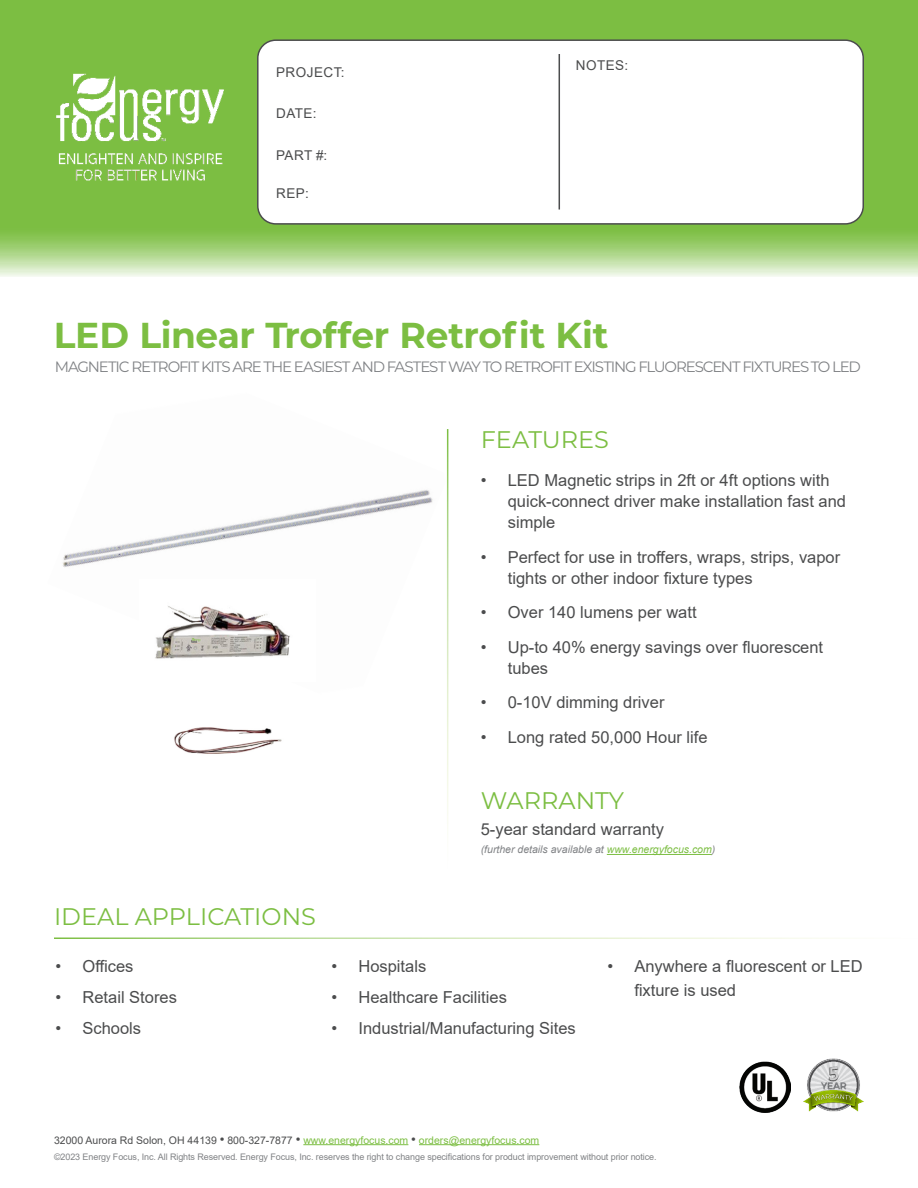
<style>
.page{position:relative;width:918px;height:1188px;background:#fff}
.page>*{position:absolute;margin:0;border:0;box-sizing:border-box;transform-origin:0 0}
.t1{font:700 36px "Montserrat";letter-spacing:-.01em;color:#7cbe42}
.Section_Header{font:24px "Montserrat";color:#7cbe42}
.Application_Bullets{font:16.5px/21px "Arial";color:#4b4c4d}
.Sub_Header{font:15px "Montserrat";letter-spacing:-.075em;color:#808285}
.Notes_Text{font:13.5px "Arial";letter-spacing:.035em;color:#4b4c4d}
.t2{font:10.5px "Arial";color:#7cbe42}
.Footnote{font:italic 10.5px "Arial";color:#808285}
.t3{font:9px "Arial";letter-spacing:-.01em;color:#808285}
.s1{color:#7cbe42}
.s2{color:#4b4c4d}
.s3{font-size:13.5px;color:#4b4c4d}
</style>
<div class="page">
<hr style="left:303px;top:1144px;width:105px;height:1px;background:#7cbe42">
<hr style="left:419px;top:1144px;width:120px;height:1px;background:#7cbe42">
<svg style="left:0;top:0;width:918px;height:277px;background:#8fc75d"></svg>
<img style="left:803px;top:1059px;width:61px;height:53px">
<div style="left:258px;top:40px;width:605px;height:184px;background:#fff;border-radius:18px"></div>
<div style="left:257px;top:39px;width:607px;height:186px;border:2px solid #4b4c4d;border-radius:18px"></div>
<hr style="left:559px;top:54px;width:1px;height:156px;background:#4b4c4d">
<img style="left:49px;top:67px;width:179px;height:123px">
<hr style="left:607px;top:854px;width:105px;height:1px;background:#7cbe42">
<img style="left:63px;top:429px;width:386px;height:279px">
<img style="left:139px;top:579px;width:177px;height:103px">
<img style="left:157px;top:707px;width:141px;height:47px">
<img style="left:740px;top:1062px;width:51px;height:50px">
<p class="Notes_Text" style="left:276px;top:63px;width:70px">PROJECT:</p>
<p class="Notes_Text" style="left:276px;top:104px;width:42px">DATE:</p>
<p class="Notes_Text" style="left:276px;top:146px;width:53px">PART #:</p>
<p class="Notes_Text" style="left:276px;top:184px;width:34px">REP:</p>
<p class="Notes_Text" style="left:576px;top:56px;width:54px">NOTES:</p>
<p class="t1" style="left:54px;top:309px;width:556px">LED Linear Troffer Retrofit Kit</p>
<p class="Sub_Header" style="left:55px;top:356px;width:807px">MAGNETIC RETROFIT KITS ARE THE EASIEST AND FASTEST WAY TO RETROFIT EXISTING FLUORESCENT FIXTURES TO LED</p>
<p class="Section_Header" style="left:481px;top:423px;width:130px">FEATURES</p>
<p class="Application_Bullets" style="left:508px;top:470px;width:340px;text-indent:-27px">• LED Magnetic strips in 2ft or 4ft options with quick-connect driver make installation fast and simple</p>
<p class="Application_Bullets" style="left:508px;top:546px;width:334px;text-indent:-27px">• Perfect for use in troffers, wraps, strips, vapor tights or other indoor fixture types</p>
<p class="Application_Bullets" style="left:481px;top:602px;width:217px">• Over 140 lumens per watt</p>
<p class="Application_Bullets" style="left:508px;top:636px;width:317px;text-indent:-27px">• Up-to 40% energy savings over fluorescent tubes</p>
<p class="Application_Bullets" style="left:481px;top:692px;width:185px">• 0-10V dimming driver</p>
<p class="Application_Bullets" style="left:481px;top:726px;width:228px">• Long rated 50,000 Hour life</p>
<p class="Section_Header" style="left:481px;top:784px;width:145px">WARRANTY</p>
<p class="Application_Bullets" style="left:481px;top:818px;width:185px">5-year standard warranty</p>
<p class="Footnote" style="left:481px;top:843px;width:236px">(further details available at <span class="s1">www.energyfocus.com</span>)</p>
<p class="Section_Header" style="left:54px;top:900px;width:263px">IDEAL APPLICATIONS</p>
<p class="Application_Bullets" style="left:56px;top:956px;width:79px">• Offices</p>
<p class="Application_Bullets" style="left:56px;top:987px;width:123px">• Retail Stores</p>
<p class="Application_Bullets" style="left:56px;top:1017px;width:87px">• Schools</p>
<p class="Application_Bullets" style="left:331px;top:956px;width:96px">• Hospitals</p>
<p class="Application_Bullets" style="left:331px;top:987px;width:177px">• Healthcare Facilities</p>
<p class="Application_Bullets" style="left:331px;top:1017px;width:246px">• Industrial/Manufacturing Sites</p>
<p class="Application_Bullets" style="left:634px;top:954px;width:230px;line-height:24px;text-indent:-27px">• Anywhere a fluorescent or LED fixture is used</p>
<p class="t2" style="left:54px;top:1133px;width:487px"><span class="s2">32000 Aurora Rd Solon, OH 44139</span> <span class="s3">•</span> <span class="s2">800-327-7877</span> <span class="s3">•</span> www.energyfocus.com <span class="s3">•</span> orders@energyfocus.com</p>
<p class="t3" style="left:54px;top:1151px;width:604px">©2023 Energy Focus, Inc. All Rights Reserved. Energy Focus, Inc. reserves the right to change specifications for product improvement without prior notice.</p>
</div>
